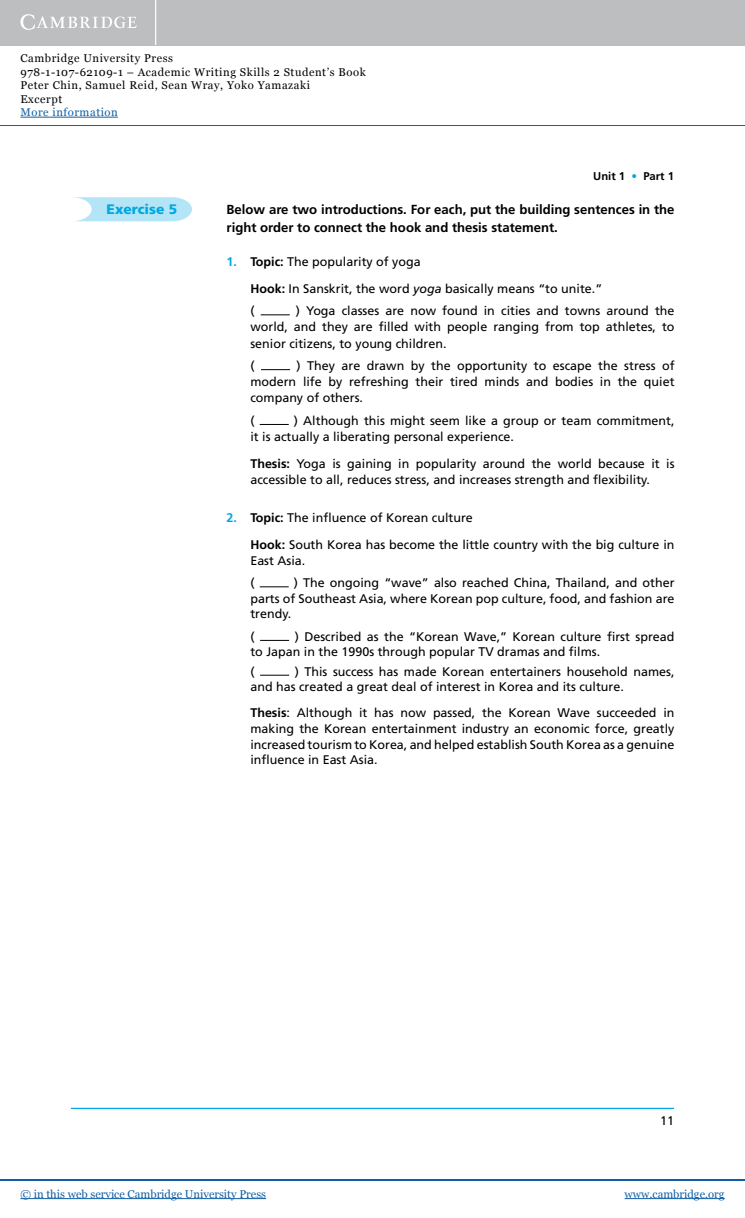
<style>
.page{position:relative;width:745px;height:1218px;background:#fff}
.page>*{position:absolute;margin:0;border:0;box-sizing:border-box;transform-origin:0 0}
.t1{font:900 13.75px "Frutiger";color:#00a8e1}
.t2{font:700 13.12px/17.5px "Frutiger";color:#000}
.t3{font:12.5px/15.6px "Frutiger";color:#000}
.t4{font:11.25px/13.4px "Georgia";letter-spacing:.05em;color:#000}
.t5{font:11.25px "Georgia";color:#115fa4}
.t6{font:11.25px "Georgia";letter-spacing:.05em;color:#115fa4}
.t7{font:700 11.25px "Frutiger";color:#000}
.s1{color:#00a8e1}
.s2{font-weight:700;color:#00a8e1}
.s3{font-weight:700}
.s4{font-style:italic}
</style>
<div class="page">
<div style="left:0;top:0;width:744px;height:45px;background:#bcbec0"></div>
<hr style="left:155px;top:0;width:1px;height:45px;background:#fff">
<svg style="left:20px;top:14px;width:117px;height:16px"></svg>
<hr style="left:20px;top:117px;width:98px;height:1px;background:#115fa4">
<hr style="left:0;top:125px;width:744px;height:1px;background:#115fa4">
<hr style="left:0;top:1179px;width:744px;height:1px;background:#115fa4">
<hr style="left:20px;top:1198px;width:246px;height:1px;background:#115fa4">
<hr style="left:624px;top:1198px;width:100px;height:1px;background:#115fa4">
<hr style="left:71px;top:1107px;width:602px;height:2px;background:#00a8e1">
<svg style="left:74px;top:197px;width:118px;height:24px;background:#bee9f7"></svg>
<svg style="left:260px;top:314px;width:29px;height:1px"></svg>
<svg style="left:261px;top:369px;width:29px;height:1px"></svg>
<svg style="left:259px;top:424px;width:29px;height:1px"></svg>
<svg style="left:259px;top:586px;width:29px;height:1px"></svg>
<svg style="left:260px;top:640px;width:29px;height:1px"></svg>
<svg style="left:260px;top:675px;width:29px;height:1px"></svg>
<p class="t4" style="left:20px;top:51px;width:346px">Cambridge University Press<br>978-1-107-62109-1 – Academic Writing Skills 2 Student’s Book Peter Chin, Samuel Reid, Sean Wray, Yoko Yamazaki<br>Excerpt</p>
<p class="t6" style="left:20px;top:104px;width:99px">More information</p>
<p class="t7" style="left:593px;top:169px;width:82px">Unit 1 <span class="s1">•</span> Part 1</p>
<p class="t1" style="left:107px;top:201px;width:72px">Exercise 5</p>
<p class="t2" style="left:226px;top:201px;width:449px">Below are two introductions. For each, put the building sentences in the right order to connect the hook and thesis statement.</p>
<p class="t3" style="left:250px;top:248px;width:353px;line-height:26.9px;text-indent:-24px"><span class="s2">1.</span> <span class="s3">Topic:</span> The popularity of yoga<br><span class="s3">Hook:</span> In Sanskrit, the word <span class="s4">yoga</span> basically means “to unite.”</p>
<p class="t3" style="left:250px;top:303px;width:6px">(</p>
<p class="t3" style="left:250px;top:303px;width:425px;line-height:16.2px;text-align:justify;text-indent:45px">) Yoga classes are now found in cities and towns around the world, and they are filled with people ranging from top athletes, to senior citizens, to young children.</p>
<p class="t3" style="left:250px;top:358px;width:6px">(</p>
<p class="t3" style="left:250px;top:357px;width:425px;line-height:16.2px;text-align:justify;text-indent:46px">) They are drawn by the opportunity to escape the stress of modern life by refreshing their tired minds and bodies in the quiet company of others.</p>
<p class="t3" style="left:250px;top:413px;width:6px">(</p>
<p class="t3" style="left:250px;top:412px;width:425px;line-height:16.2px;text-indent:43px">) Although this might seem like a group or team commitment, it is actually a liberating personal experience.</p>
<p class="t3" style="left:250px;top:455px;width:425px;line-height:16.2px"><span class="s3">Thesis:</span> Yoga is gaining in popularity around the world because it is accessible to all, reduces stress, and increases strength and flexibility.</p>
<p class="t3" style="left:250px;top:504px;width:425px;line-height:26.9px;text-indent:-24px"><span class="s2">2.</span> <span class="s3">Topic:</span> The influence of Korean culture<br><span class="s3">Hook:</span> South Korea has become the little country with the big culture in</p>
<p class="t3" style="left:250px;top:549px;width:56px;line-height:22.2px">East Asia. (</p>
<p class="t3" style="left:250px;top:575px;width:425px;text-align:justify;text-indent:43px">) The ongoing “wave” also reached China, Thailand, and other parts of Southeast Asia, where Korean pop culture, food, and fashion are trendy.</p>
<p class="t3" style="left:250px;top:628px;width:6px">(</p>
<p class="t3" style="left:250px;top:628px;width:425px;text-indent:44px">) Described as the “Korean Wave,” Korean culture first spread to Japan in the 1990s through popular TV dramas and films.</p>
<p class="t3" style="left:250px;top:663px;width:6px">(</p>
<p class="t3" style="left:250px;top:663px;width:425px;text-indent:44px">) This success has made Korean entertainers household names, and has created a great deal of interest in Korea and its culture.</p>
<p class="t3" style="left:250px;top:705px;width:425px;text-align:justify"><span class="s3">Thesis</span>: Although it has now passed, the Korean Wave succeeded in making the Korean entertainment industry an economic force, greatly increased tourism to Korea, and helped establish South Korea as a genuine influence in East Asia.</p>
<p class="t3" style="left:659px;top:1112px;width:15px">11</p>
<p class="t5" style="left:20px;top:1185px;width:247px">© in this web service Cambridge University Press</p>
<p class="t5" style="left:624px;top:1185px;width:101px">www.cambridge.org</p>
</div>
